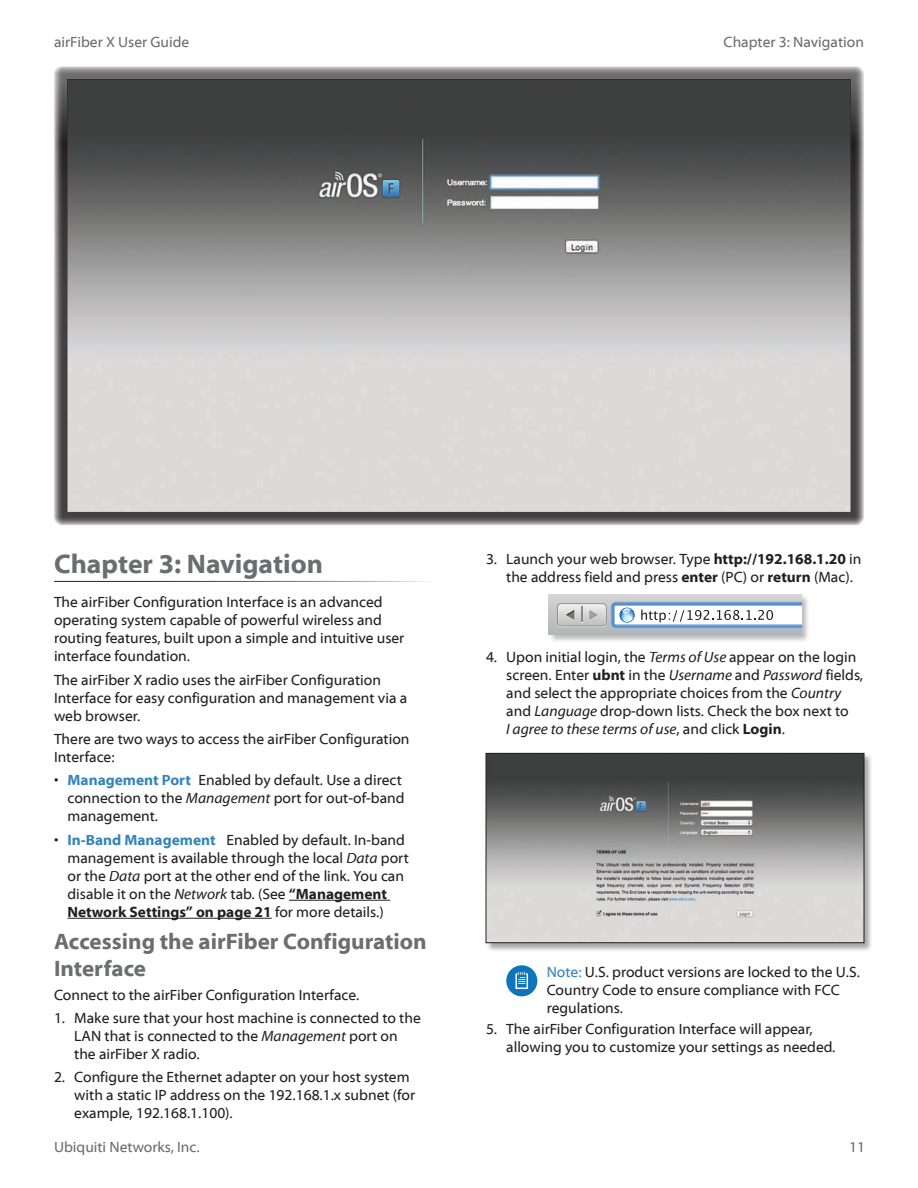
<style>
.page{position:relative;width:918px;height:1188px;background:#fff}
.page>*{position:absolute;margin:0;border:0;box-sizing:border-box;transform-origin:0 0}
.Chapter_Title{font:700 27px "Myriad Web Pro";color:#6c6d70}
.Heading_1{font:700 22.5px/27px "Myriad Web Pro";color:#6c6d70}
.Body{font:15px/18px "Myriad Web Pro";color:#231f20}
.Note{font:15px/18px "Myriad Web Pro";color:#231f20}
.Header-Footer_Right{font:15px "Myriad Web Pro";color:#6c6d70}
.Header-Footer_Left{font:15px "Myriad Web Pro";color:#6c6d70}
.s1{font-weight:700;color:#3484ba}
.s2{font-style:italic}
.s3{font-weight:700}
.s4{color:#3484ba}
</style>
<div class="page">
<hr style="left:289px;top:900px;width:101px;height:1px;background:#231f20">
<hr style="left:68px;top:918px;width:204px;height:1px;background:#231f20">
<div style="left:549px;top:594px;width:261px;height:49px;background:#231f20;opacity:.3"></div>
<div style="left:549px;top:594px;width:252px;height:40px;background:linear-gradient(to bottom,#d6d5d5,#b5b6b6)"></div>
<svg style="left:557px;top:602px;width:244px;height:27px"></svg>
<div style="left:486px;top:753px;width:387px;height:199px;background:#231f20;opacity:.4"></div>
<img style="left:488px;top:755px;width:374px;height:186px">
<div style="left:486px;top:753px;width:378px;height:190px;border:1px solid #241e1b"></div>
<svg style="left:506px;top:965px;width:31px;height:31px"></svg>
<svg style="left:54px;top:66px;width:810px;height:459px;background:#9c9b9b"></svg>
<p class="Header-Footer_Left" style="left:54px;top:34px;width:137px">airFiber X User Guide</p>
<p class="Header-Footer_Right" style="left:724px;top:34px;width:142px">Chapter 3: Navigation</p>
<p class="Chapter_Title" style="left:54px;top:549px;width:270px">Chapter 3: Navigation</p>
<p class="Body" style="left:54px;top:593px;width:352px">The airFiber Configuration Interface is an advanced operating system capable of powerful wireless and routing features, built upon a simple and intuitive user interface foundation.</p>
<p class="Body" style="left:54px;top:671px;width:355px">The airFiber X radio uses the airFiber Configuration<br>Interface for easy configuration and management via a web browser.</p>
<p class="Body" style="left:54px;top:730px;width:357px">There are two ways to access the airFiber Configuration<br>Interface:</p>
<p class="Body" style="left:67px;top:772px;width:339px;text-indent:-13px">• <span class="s1">Management Port</span> Enabled by default. Use a direct connection to the <span class="s2">Management</span> port for out-of-band management.</p>
<p class="Body" style="left:67px;top:831px;width:343px;text-indent:-13px">• <span class="s1">In-Band Management</span> Enabled by default. In-band management is available through the local <span class="s2">Data</span> port or the <span class="s2">Data</span> port at the other end of the link. You can disable it on the <span class="s2">Network</span> tab. (See <span class="s3">“Management Network Settings” on page 21</span> for more details.)</p>
<p class="Heading_1" style="left:54px;top:929px;width:374px">Accessing the airFiber Configuration<br>Interface</p>
<p class="Body" style="left:54px;top:986px;width:307px">Connect to the airFiber Configuration Interface.</p>
<p class="Body" style="left:74px;top:1009px;width:348px;text-indent:-20px">1. Make sure that your host machine is connected to the<br>LAN that is connected to the <span class="s2">Management</span> port on the airFiber X radio.</p>
<p class="Body" style="left:74px;top:1069px;width:342px;text-indent:-20px">2. Configure the Ethernet adapter on your host system with a static IP address on the 192.168.1.x subnet (for example, 192.168.1.100).</p>
<p class="Header-Footer_Right" style="left:54px;top:1139px;width:147px">Ubiquiti Networks, Inc.</p>
<p class="Body" style="left:506px;top:550px;width:357px;text-indent:-20px">3. Launch your web browser. Type <span class="s3">http://192.168.1.20</span> in the address field and press <span class="s3">enter</span> (PC) or <span class="s3">return</span> (Mac).</p>
<p class="Body" style="left:506px;top:648px;width:358px;text-indent:-20px">4. Upon initial login, the <span class="s2">Terms of Use</span> appear on the login screen. Enter <span class="s3">ubnt</span> in the <span class="s2">Username</span> and <span class="s2">Password</span> fields, and select the appropriate choices from the <span class="s2">Country </span>and <span class="s2">Language</span> drop-down lists. Check the box next to<br><span class="s2">I agree to these terms of use</span>, and click <span class="s3">Login</span>.</p>
<p class="Note" style="left:547px;top:963px;width:315px"><span class="s4">Note:</span> U.S. product versions are locked to the U.S.<br>Country Code to ensure compliance with FCC regulations.</p>
<p class="Body" style="left:506px;top:1020px;width:331px;text-indent:-20px">5. The airFiber Configuration Interface will appear, allowing you to customize your settings as needed.</p>
<p class="Header-Footer_Right" style="left:849px;top:1139px;width:17px">11</p>
</div>
